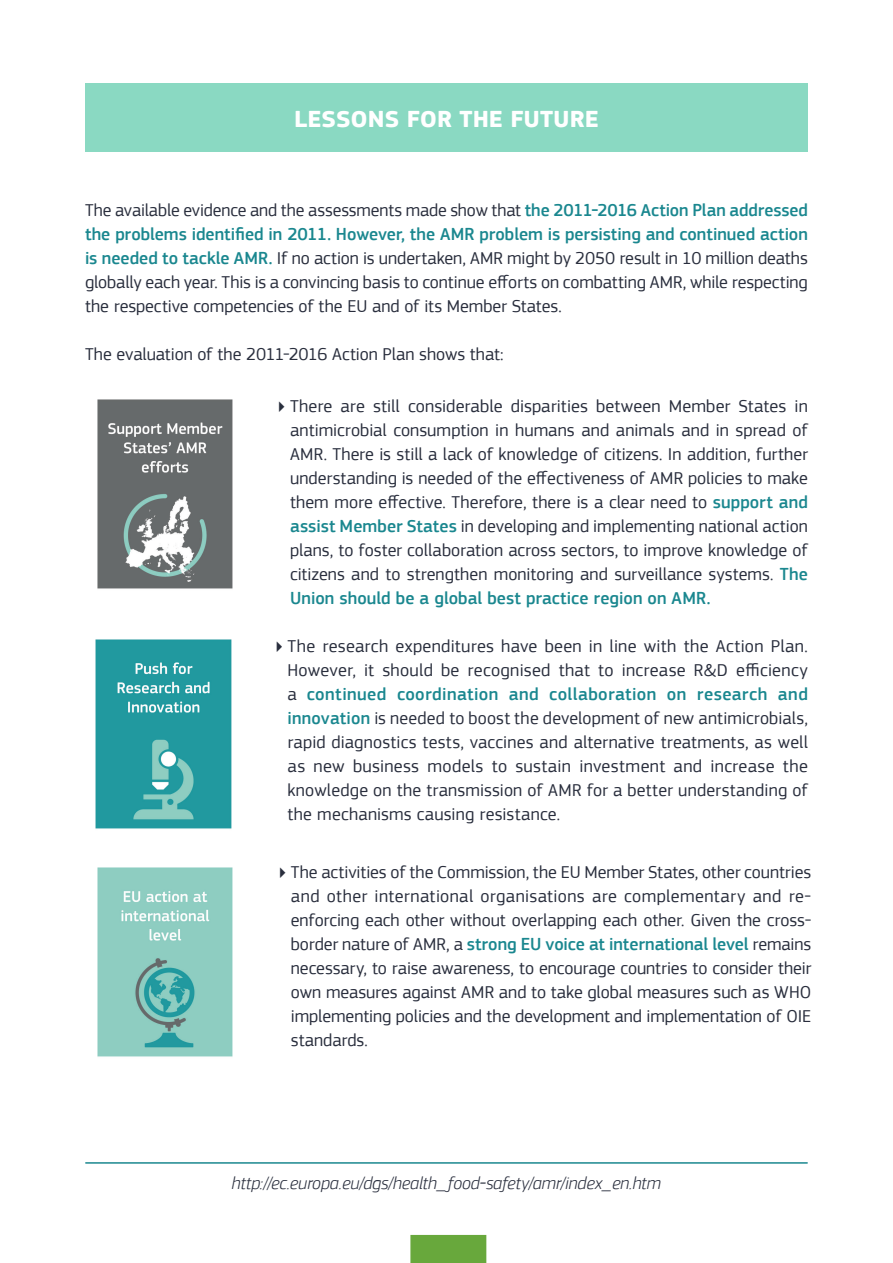
<style>
.page{position:relative;width:893px;height:1263px;background:#fff}
.page>*{position:absolute;margin:0;border:0;box-sizing:border-box;transform-origin:0 0}
.t1{font:700 24px "EC Square Sans Pro";color:#fff;scale:1.05 1}
.text{font:18px/24px "EC Square Sans Pro";color:#292e3d;text-align:justify}
.text-2{font:italic 300 18px "EC Square Sans Pro";letter-spacing:-.01em;color:#292e3d}
.s1{font-weight:500;color:#1a878f}
.s2{font-weight:700;font-size:15px}
</style>
<div class="page">
<div style="left:410px;top:1235px;width:76px;height:28px;background:#68a83c"></div>
<div style="left:85px;top:84px;width:723px;height:68px;background:#8ad9c2"></div>
<img style="left:97px;top:399px;width:136px;height:190px">
<img style="left:95px;top:639px;width:137px;height:190px">
<img style="left:97px;top:867px;width:136px;height:190px">
<hr style="left:86px;top:1162px;width:721px;height:2px;background:#1a878f">
<p class="t1" style="left:294px;top:104px;width:292px">LESSONS FOR THE FUTURE</p>
<p class="text" style="left:85px;top:198px;width:724px">The available evidence and the assessments made show that <span class="s1">the 2011-2016 Action Plan addressed the problems identified in 2011. However, the AMR problem is persisting and continued action is needed to tackle AMR.</span> If no action is undertaken, AMR might by 2050 result in 10 million deaths globally each year. This is a convincing basis to continue efforts on combatting AMR, while respecting the respective competencies of the EU and of its Member States.</p>
<p class="text" style="left:85px;top:342px;width:420px">The evaluation of the 2011-2016 Action Plan shows that:</p>
<p class="text" style="left:290px;top:394px;width:519px;text-indent:-13px"><span class="s2">▶</span> There are still considerable disparities between Member States in antimicrobial consumption in humans and animals and in spread of AMR. There is still a lack of knowledge of citizens. In addition, further understanding is needed of the effectiveness of AMR policies to make them more effective. Therefore, there is a clear need to <span class="s1">support and assist Member States</span> in developing and implementing national action plans, to foster collaboration across sectors, to improve knowledge of citizens and to strengthen monitoring and surveillance systems. <span class="s1">The Union should be a global best practice region on AMR.</span></p>
<p class="text" style="left:287px;top:634px;width:522px;text-indent:-13px"><span class="s2">▶</span> The research expenditures have been in line with the Action Plan.<br>However, it should be recognised that to increase R&amp;D efficiency a <span class="s1">continued coordination and collaboration on research and innovation</span> is needed to boost the development of new antimicrobials, rapid diagnostics tests, vaccines and alternative treatments, as well as new business models to sustain investment and increase the knowledge on the transmission of AMR for a better understanding of the mechanisms causing resistance.</p>
<p class="text" style="left:291px;top:860px;width:522px;text-indent:-13px"><span class="s2">▶</span> The activities of the Commission, the EU Member States, other countries and other international organisations are complementary and re&shy;enforcing each other without overlapping each other. Given the cross&shy;border nature of AMR, a <span class="s1">strong EU voice at international level</span> remains necessary, to raise awareness, to encourage countries to consider their own measures against AMR and to take global measures such as WHO implementing policies and the development and implementation of OIE standards.</p>
<p class="text-2" style="left:232px;top:1173px;width:431px">http://ec.europa.eu/dgs/health_food-safety/amr/index_en.htm</p>
</div>
